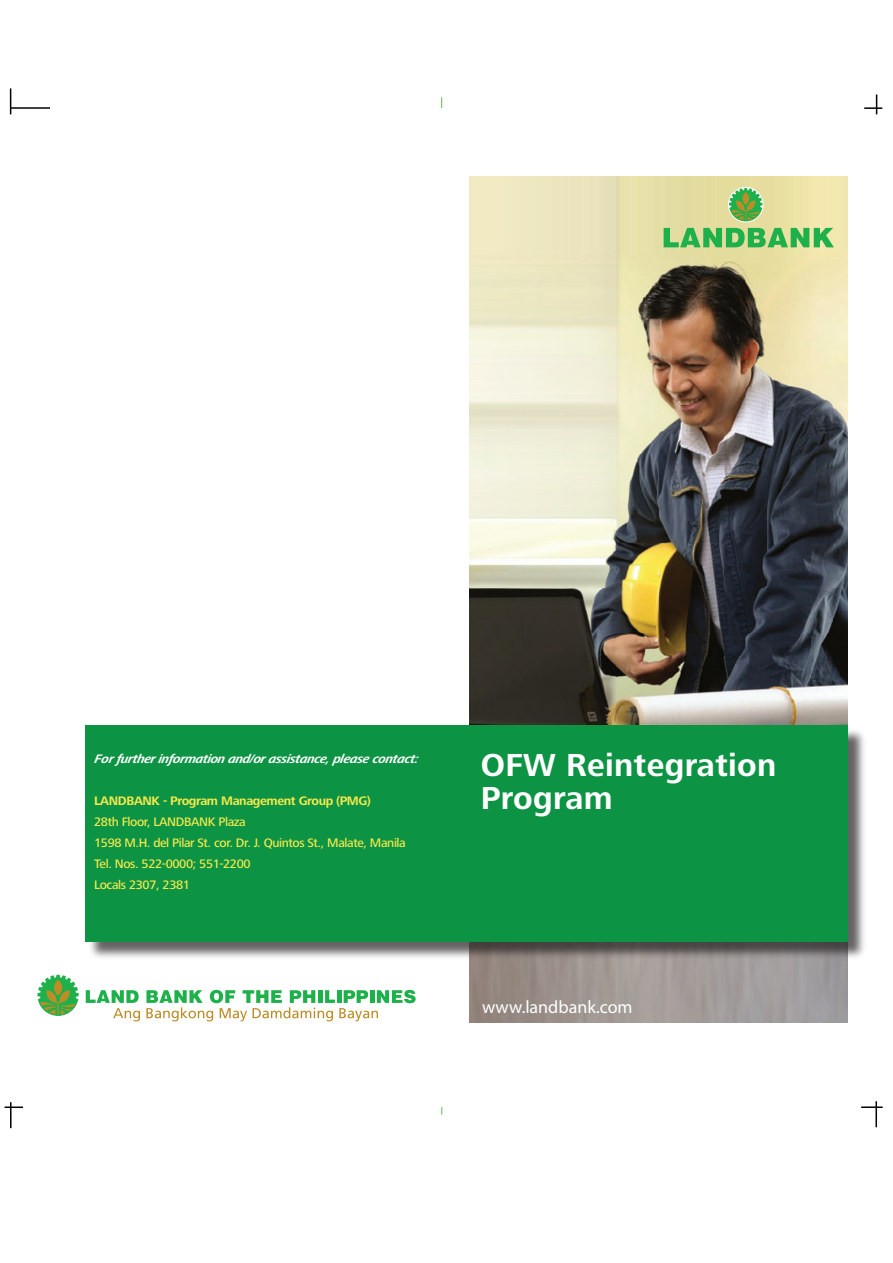
<style>
.page{position:relative;width:893px;height:1263px;background:#fff}
.page>*{position:absolute;margin:0;border:0;box-sizing:border-box;transform-origin:0 0}
.t1{font:700 33px "Frutiger Next LT";letter-spacing:.01em;color:#fff}
.t2{font:18px "Myriad Pro";color:#fff}
.t3{font:500 12.75px "Frutiger Next LT";letter-spacing:-.03em;color:#f7e94c}
.t4{font:italic 700 12.75px "Frutiger Next LT";letter-spacing:-.03em;color:#fff}
.t5{font:700 12.75px "Frutiger Next LT";letter-spacing:-.03em;color:#f7e94c}
</style>
<div class="page">
<img style="left:470px;top:176px;width:378px;height:846px">
<hr style="left:11px;top:107px;width:39px;height:2px;background:#020000">
<svg style="left:10px;top:88px;width:1px;height:26px"></svg>
<svg style="left:864px;top:94px;width:18px;height:20px"></svg>
<hr style="left:861px;top:1106px;width:22px;height:2px;background:#020000">
<svg style="left:5px;top:1106px;width:18px;height:2px"></svg>
<hr style="left:875px;top:1101px;width:2px;height:26px;background:#000">
<hr style="left:10px;top:1102px;width:2px;height:26px;background:#000">
<svg style="left:37px;top:975px;width:42px;height:41px"></svg>
<svg style="left:86px;top:990px;width:54px;height:31px"></svg>
<svg style="left:146px;top:990px;width:270px;height:31px"></svg>
<div style="left:87px;top:727px;width:780px;height:233px;background:#231f20;opacity:.7"></div>
<div style="left:86px;top:725px;width:762px;height:216px;background:#0d9344"></div>
<svg style="left:664px;top:188px;width:170px;height:59px;background:#b3d18a"></svg>
<p class="t4" style="left:94px;top:752px;width:328px">Forfurtherinformation and/orassistance, please contact:</p>
<p class="t5" style="left:94px;top:794px;width:278px">LANDBANK - Program Management Group (PMG)</p>
<p class="t3" style="left:94px;top:815px;width:153px">28th Floor, LANDBANK Plaza</p>
<p class="t3" style="left:94px;top:836px;width:313px">1598 M.H. del Pilar St. cor. Dr. J. Quintos St., Malate, Manila</p>
<p class="t3" style="left:94px;top:857px;width:158px">Tel. Nos. 522-0000; 551-2200</p>
<p class="t3" style="left:94px;top:878px;width:97px">Locals 2307, 2381</p>
<p class="t1" style="left:481px;top:747px;width:297px">OFW Reintegration</p>
<p class="t1" style="left:481px;top:780px;width:133px">Program</p>
<p class="t2" style="left:482px;top:996px;width:152px">www.landbank.com</p>
</div>
